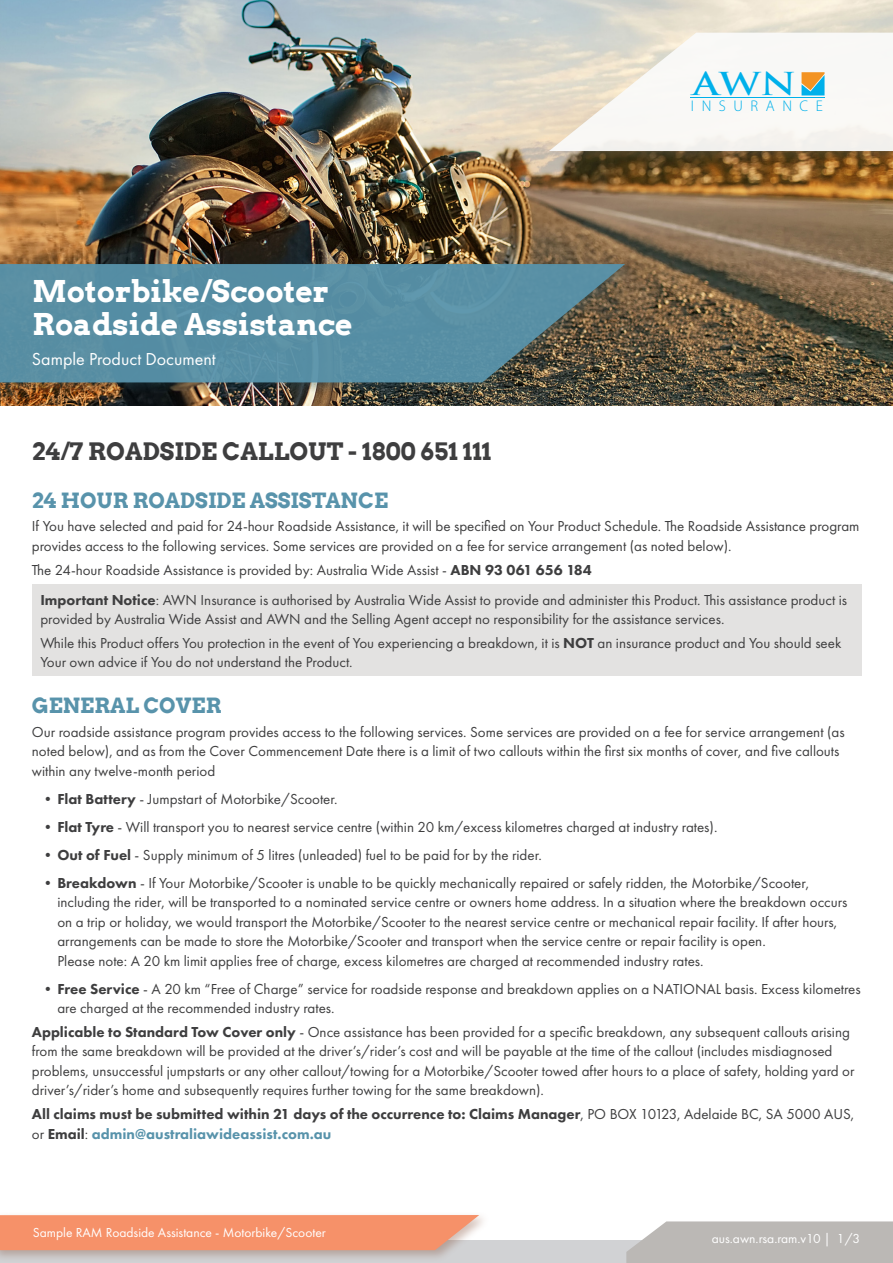
<style>
.page{position:relative;width:893px;height:1263px;background:#fff}
.page>*{position:absolute;margin:0;border:0;box-sizing:border-box;transform-origin:0 0}
.t1{font:700 30.75px "Trajan Pro";color:#00b0ea;scale:1.23 1}
.t2{font:700 30px/33px "Arvo";color:#fff}
.H1_Arvo{font:700 24px "Arvo";color:#3e3e3f}
.H2_Arvo{font:700 21px "Arvo";color:#5893ab}
.t3{font:18px "Futura PT";color:#fff}
.t4{font:300 15.45px "Myriad Pro";letter-spacing:.495em;color:#00b0ea}
.Body_Text{font:15px/19.5px "Futura PT";color:#3e3e3f}
.Body_Text-2{font:800 15px/19.5px "Futura PT";color:#3e3e3f}
.t5{font:13.5px "Futura PT";color:#fff}
.s1{font-weight:800}
.s2{font-weight:400}
.s3{color:#5893ab}
</style>
<div class="page">
<div style="left:0;top:1241px;width:893px;height:22px;background:#d1d2d4"></div>
<svg style="left:626px;top:1221px;width:267px;height:42px;background:#bfbcb9"></svg>
<div style="left:0;top:1211px;width:490px;height:52px;background:#804931;opacity:.35"></div>
<svg style="left:0;top:1215px;width:479px;height:35px;background:#f4946e"></svg>
<img style="left:0;top:0;width:893px;height:405px">
<div style="left:0;top:260px;width:636px;height:135px;background:#214956;opacity:.35"></div>
<svg style="left:0;top:264px;width:625px;height:118px;background:#598898"></svg>
<div style="left:547px;top:29px;width:346px;height:135px;background:#878481;opacity:.2"></div>
<svg style="left:549px;top:33px;width:344px;height:118px"></svg>
<hr style="left:690px;top:97px;width:134px;height:1px;background:#00b0ea">
<div style="left:32px;top:585px;width:829px;height:91px;background:#e3e2e1"></div>
<h1 class="t1" style="left:693px;top:65px;width:86px">AWN</h1>
<h2 class="t2" style="left:33px;top:274px;width:321px">Motorbike/Scooter<br>Roadside Assistance</h2>
<p class="t3" style="left:32px;top:348px;width:185px">Sample Product Document</p>
<p class="t4" style="left:691px;top:98px;width:134px">INSURANCE</p>
<p class="H1_Arvo" style="left:32px;top:437px;width:461px">24/7 ROADSIDE CALLOUT - 1800 651 111</p>
<p class="H2_Arvo" style="left:32px;top:487px;width:358px">24 HOUR ROADSIDE ASSISTANCE</p>
<p class="Body_Text" style="left:32px;top:516px;width:829px">If You have selected and paid for 24-hour Roadside Assistance, it will be specified on Your Product Schedule. The Roadside Assistance program provides access to the following services. Some services are provided on a fee for service arrangement (as noted below).</p>
<p class="Body_Text" style="left:32px;top:560px;width:561px">The 24-hour Roadside Assistance is provided by: Australia Wide Assist - <span class="s1">ABN 93 061 656 184</span></p>
<p class="Body_Text" style="left:40px;top:590px;width:808px"><span class="s1">Important Notice</span>: AWN Insurance is authorised by Australia Wide Assist to provide and administer this Product. This assistance product is provided by Australia Wide Assist and AWN and the Selling Agent accept no responsibility for the assistance services.</p>
<p class="Body_Text" style="left:40px;top:633px;width:802px">While this Product offers You protection in the event of You experiencing a breakdown, it is <span class="s1">NOT</span> an insurance product and You should seek<br>Your own advice if You do not understand the Product.</p>
<p class="H2_Arvo" style="left:32px;top:692px;width:191px">GENERAL COVER</p>
<p class="Body_Text" style="left:32px;top:722px;width:814px">Our roadside assistance program provides access to the following services. Some services are provided on a fee for service arrangement (as noted below), and as from the Cover Commencement Date there is a limit of two callouts within the first six months of cover, and five callouts within any twelve-month period</p>
<p class="Body_Text" style="left:40px;top:789px;width:299px">•<span class="s1">Flat Battery</span> - Jumpstart of Motorbike/Scooter.</p>
<p class="Body_Text" style="left:40px;top:817px;width:678px">•<span class="s1">Flat Tyre</span> - Will transport you to nearest service centre (within 20 km/excess kilometres charged at industry rates).</p>
<p class="Body_Text" style="left:40px;top:845px;width:503px">•<span class="s1">Out of Fuel</span> - Supply minimum of 5 litres (unleaded) fuel to be paid for by the rider.</p>
<p class="Body_Text" style="left:57px;top:873px;width:791px;text-indent:-17px">•<span class="s1">Breakdown</span> - If Your Motorbike/Scooter is unable to be quickly mechanically repaired or safely ridden, the Motorbike/Scooter, including the rider, will be transported to a nominated service centre or owners home address. In a situation where the breakdown occurs on a trip or holiday, we would transport the Motorbike/Scooter to the nearest service centre or mechanical repair facility. If after hours, arrangements can be made to store the Motorbike/Scooter and transport when the service centre or repair facility is open.<br>Please note: A 20 km limit applies free of charge, excess kilometres are charged at recommended industry rates.</p>
<p class="Body_Text" style="left:57px;top:979px;width:805px;text-indent:-17px">•<span class="s1">Free Service</span> - A 20 km “Free of Charge” service for roadside response and breakdown applies on a NATIONAL basis. Excess kilometres are charged at the recommended industry rates.</p>
<p class="Body_Text" style="left:32px;top:1022px;width:824px"><span class="s1">Applicable to Standard Tow Cover only</span> - Once assistance has been provided for a specific breakdown, any subsequent callouts arising from the same breakdown will be provided at the driver’s/rider’s cost and will be payable at the time of the callout (includes misdiagnosed problems, unsuccessful jumpstarts or any other callout/towing for a Motorbike/Scooter towed after hours to a place of safety, holding yard or driver’s/rider’s home and subsequently requires further towing for the same breakdown).</p>
<p class="Body_Text-2" style="left:32px;top:1104px;width:824px">All claims must be submitted within 21 days of the occurrence to: Claims Manager<span class="s2">, PO BOX 10123, Adelaide BC, SA 5000 AUS, or</span> Email<span class="s2">:</span> <span class="s3">admin@australiawideassist.com.au</span></p>
<p class="t5" style="left:33px;top:1225px;width:294px">Sample RAM Roadside Assistance - Motorbike/Scooter</p>
<p class="t5" style="left:712px;top:1230px;width:150px">aus.awn.rsa.ram.v10 | 1/3</p>
</div>
